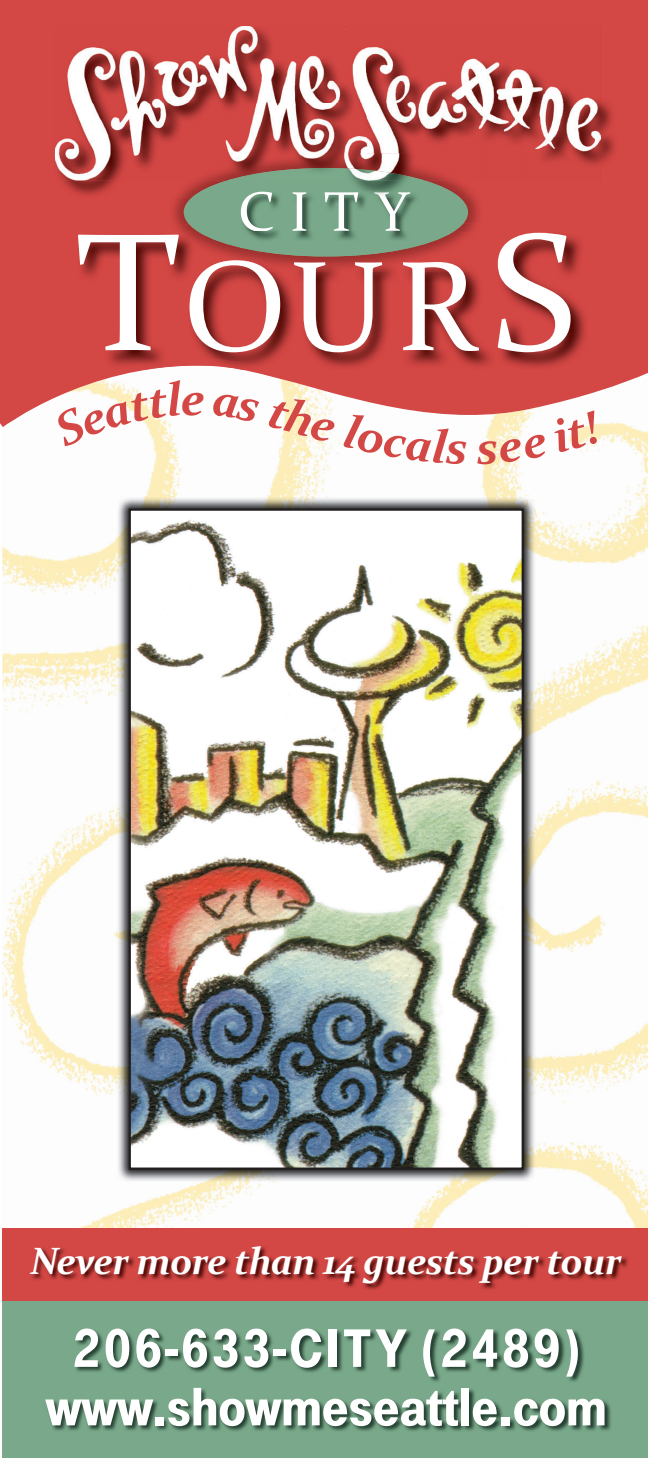
<style>
.page{position:relative;width:648px;height:1458px;background:#fff}
.page>*{position:absolute;margin:0;border:0;box-sizing:border-box;transform-origin:0 0}
.t1{font:128.25px "Constantia";color:#fff}
.t2{font:56.25px/58.5px "Tele Grotesk Ultr";color:#fff;text-align:center}
.t3{font:56.25px "Constantia";color:#fff}
.t4{font:italic 700 47.25px "Constantia";color:#d34744}
.t5{font:italic 700 38.02px "Constantia";letter-spacing:-.02em;color:#fff}
.s1{font-size:168.75px}
</style>
<div class="page">
<div style="left:0;top:0;width:648px;height:251px;background:#d34744"></div>
<img style="left:2px;top:427px;width:646px;height:801px">
<div style="left:0;top:251px;width:648px;height:97px;background:#d34744"></div>
<div style="left:2px;top:1300px;width:646px;height:158px;background:#79a98a"></div>
<img style="left:46px;top:1330px;width:565px;height:101px">
<svg style="left:0;top:348px;width:648px;height:79px;fill:#d34744"></svg>
<div style="left:2px;top:1228px;width:646px;height:73px;background:#d34744"></div>
<img style="left:32px;top:1247px;width:596px;height:43px">
<img style="left:117px;top:497px;width:419px;height:685px">
<img style="left:132px;top:511px;width:389px;height:656px">
<div style="left:129px;top:508px;width:395px;height:662px;border:2px solid #231f20"></div>
<img style="left:173px;top:198px;width:306px;height:34px">
<div style="left:184px;top:168px;width:284px;height:89px;background:#79a98a;border-radius:50%"></div>
<img style="left:242px;top:198px;width:168px;height:34px">
<img style="left:77px;top:232px;width:511px;height:138px">
<img style="left:114px;top:359px;width:158px;height:11px">
<img style="left:198px;top:232px;width:255px;height:25px">
<img style="left:54px;top:101px;width:561px;height:97px">
<img style="left:191px;top:181px;width:269px;height:17px">
<img style="left:241px;top:192px;width:169px;height:6px">
<img style="left:55px;top:26px;width:468px;height:77px">
<img style="left:523px;top:70px;width:78px;height:111px">
<img style="left:55px;top:103px;width:156px;height:78px">
<img style="left:211px;top:103px;width:156px;height:50px">
<img style="left:367px;top:103px;width:156px;height:78px">
<img style="left:226px;top:168px;width:200px;height:13px">
<svg style="left:52px;top:380px;width:131px;height:67px"></svg>
<svg style="left:212px;top:393px;width:47px;height:30px"></svg>
<svg style="left:268px;top:397px;width:67px;height:46px"></svg>
<svg style="left:343px;top:412px;width:124px;height:52px"></svg>
<svg style="left:476px;top:410px;width:127px;height:54px"></svg>
<p class="t3" style="left:238px;top:173px;width:172px">CITY</p>
<h1 class="t1" style="left:76px;top:219px;width:502px"><span class="s1">T</span>OUR<span class="s1">S</span></h1>
<p class="t4" style="left:181px;top:366px;width:26px">e</p>
<p class="t5" style="left:31px;top:1234px;width:593px">Never more than 14 guests per tour</p>
<p class="t2" style="left:46px;top:1320px;width:563px">206-633-CITY (2489) www.showmeseattle.com</p>
</div>
